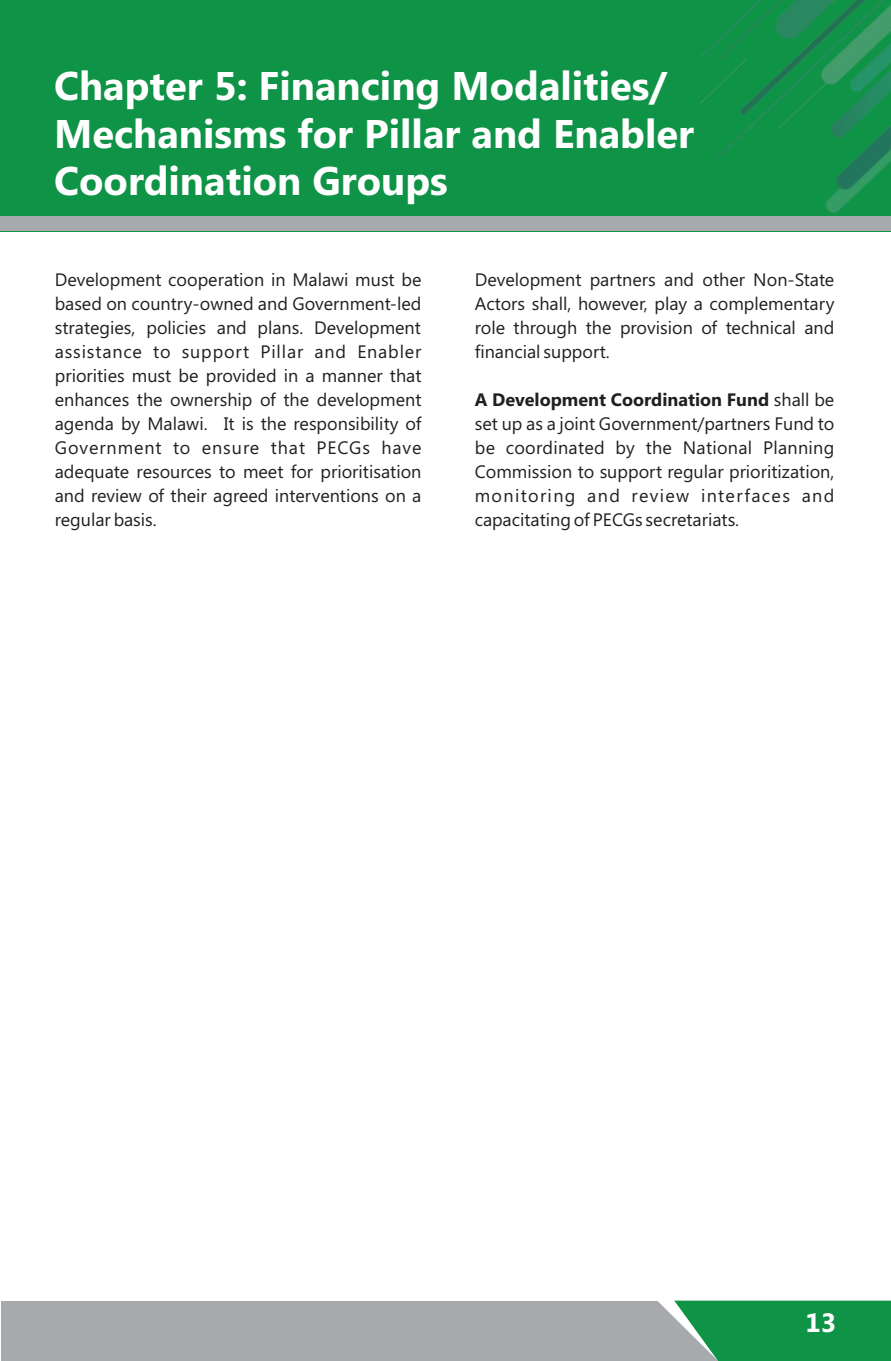
<style>
.page{position:relative;width:891px;height:1361px;background:#fff}
.page>*{position:absolute;margin:0;border:0;box-sizing:border-box;transform-origin:0 0}
.t1{font:700 40px/47.4px "Segoe UI";color:#fff}
.t2{font:700 26.6px "Segoe UI";color:#fff}
.t3{font:18px/24px "Segoe UI";color:#231f20;text-align:justify}
.s1{font-weight:700}
</style>
<div class="page">
<div style="left:1px;top:1300px;width:889px;height:61px;background:#a7a9ac"></div>
<svg style="left:653px;top:1300px;width:237px;height:61px;background:#309b5e"></svg>
<div style="left:0;top:0;width:890px;height:231px;background:#0f9347"></div>
<div style="left:0;top:216px;width:890px;height:15px;background:#a7a9ac"></div>
<img style="left:700px;top:0;width:190px;height:213px">
<h1 class="t1" style="left:54px;top:66px;width:641px">Chapter 5: Financing Modalities/<br>Mechanisms for Pillar and Enabler<br>Coordination Groups</h1>
<p class="t3" style="left:55px;top:270px;width:368px">Development cooperation in Malawi must be based on country-owned and Government-led strategies, policies and plans. Development assistance to support Pillar and Enabler priorities must be provided in a manner that enhances the ownership of the development agenda by Malawi. It is the responsibility of Government to ensure that PECGs have adequate resources to meet for prioritisation and review of their agreed interventions on a regular basis.</p>
<p class="t3" style="left:474px;top:270px;width:361px">Development partners and other Non-State Actors shall, however, play a complementary role through the provision of technical and financial support.</p>
<p class="t3" style="left:474px;top:389px;width:361px"><span class="s1">A Development Coordination Fund</span> shall be set up as a joint Government/partners Fund to be coordinated by the National Planning Commission to support regular prioritization, monitoring and review interfaces and capacitating of PECGs secretariats.</p>
<h2 class="t2" style="left:805px;top:1312px;width:32px">13</h2>
</div>
